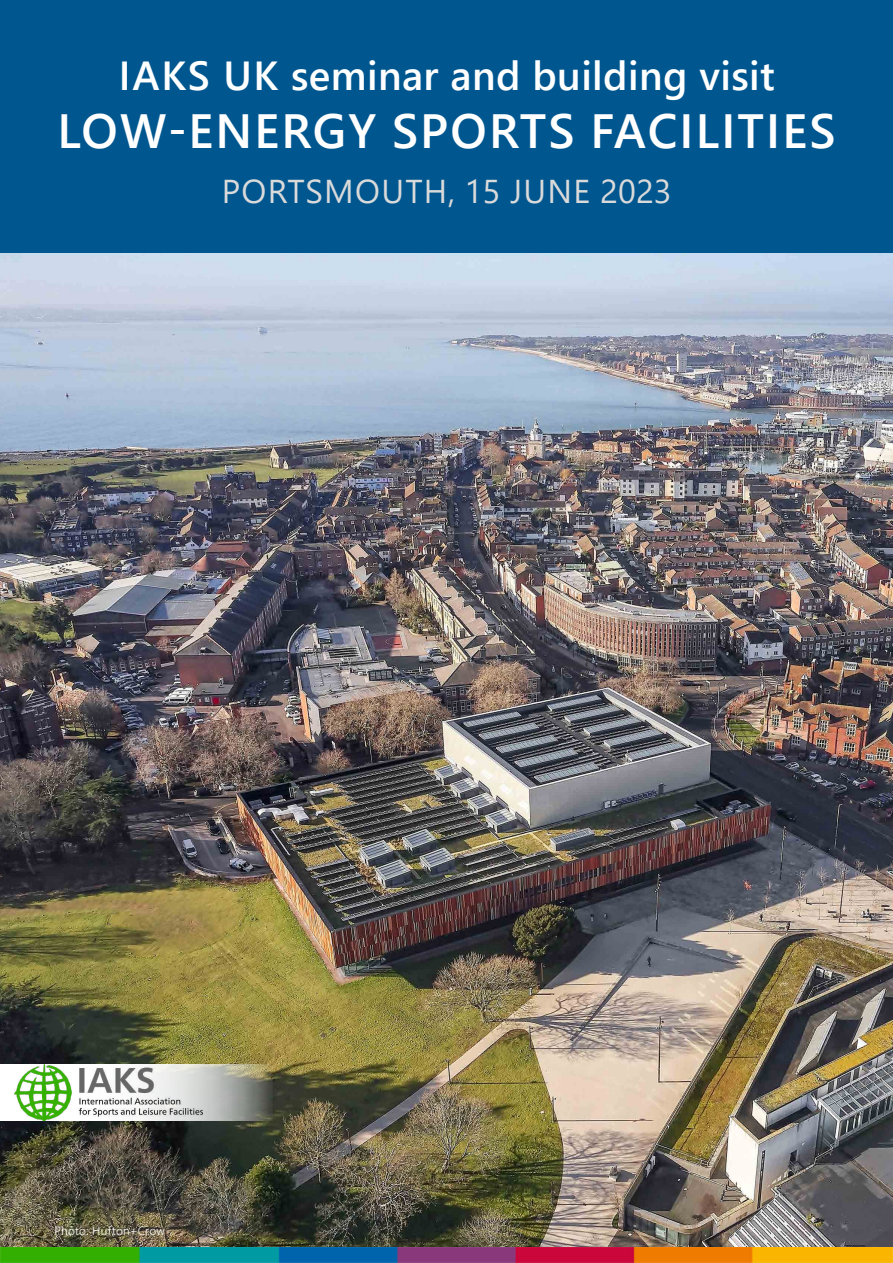
<style>
.page{position:relative;width:893px;height:1263px;background:#fff}
.page>*{position:absolute;margin:0;border:0;box-sizing:border-box;transform-origin:0 0}
.t1{font:600 48px "Segoe UI";letter-spacing:.045em;color:#fff}
.t2{font:600 40.5px "Segoe UI";letter-spacing:.01em;color:#fff}
.t3{font:33px "Segoe UI";letter-spacing:.04em;color:#dadada}
.t4{font:300 12px "Segoe UI";letter-spacing:.02em;color:#fff}
</style>
<div class="page">
<img style="left:0;top:252px;width:893px;height:995px">
<img style="left:0;top:1247px;width:893px;height:16px">
<div style="left:0;top:0;width:893px;height:252px;background:#005790"></div>
<svg style="left:0;top:1064px;width:272px;height:57px"></svg>
<img style="left:15px;top:1064px;width:187px;height:57px">
<p class="t2" style="left:119px;top:37px;width:658px">IAKS UK seminar and building visit</p>
<p class="t1" style="left:57px;top:85px;width:780px">LOW-ENERGY SPORTS FACILITIES</p>
<p class="t3" style="left:222px;top:160px;width:451px">PORTSMOUTH, 15 JUNE 2023</p>
<p class="t4" style="left:54px;top:1219px;width:112px">Photo: Hufton+Crow</p>
</div>
